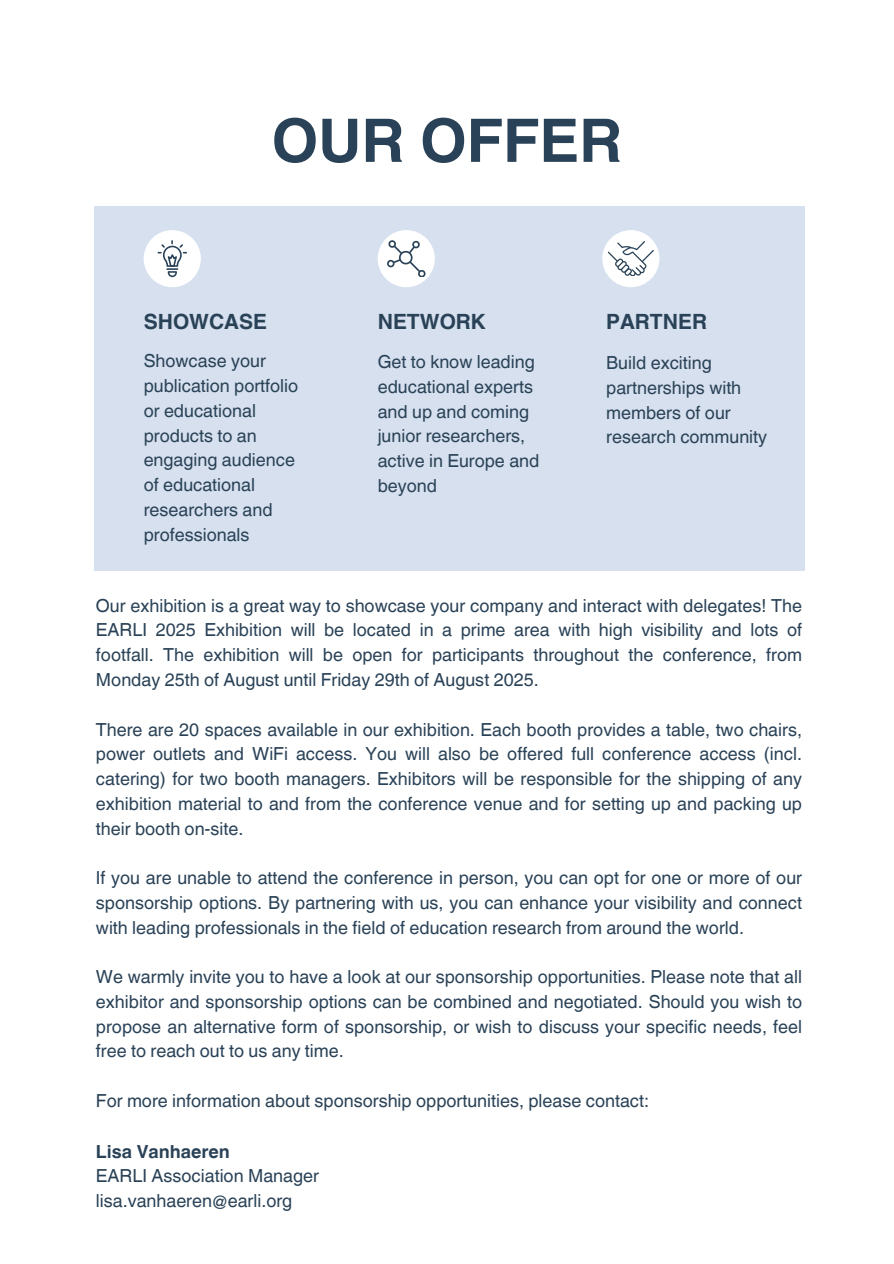
<style>
.page{position:relative;width:894px;height:1264px;background:#fff}
.page>*{position:absolute;margin:0;border:0;box-sizing:border-box;transform-origin:0 0}
.t1{font:700 60px "Helvetica World";color:#2a4257}
.t2{font:700 21px "Helvetica World";color:#2a4257}
.t3{font:18px/24.8px "Helvetica World";color:#2a4257;text-align:justify}
.t4{font:700 18px "Helvetica World";color:#2a4257}
</style>
<div class="page">
<div style="left:94px;top:206px;width:710px;height:364px;background:#d6e0ee"></div>
<div style="left:144px;top:230px;width:57px;height:57px;background:#fff;border-radius:50%"></div>
<svg style="left:157px;top:240px;width:30px;height:37px"></svg>
<div style="left:377px;top:230px;width:58px;height:57px;background:#fff;border-radius:50%"></div>
<svg style="left:387px;top:240px;width:38px;height:37px"></svg>
<div style="left:602px;top:230px;width:57px;height:57px;background:#fff;border-radius:50%"></div>
<svg style="left:607px;top:241px;width:46px;height:35px"></svg>
<p class="t1" style="left:272px;top:92px;width:351px">OUR OFFER</p>
<h1 class="t2" style="left:144px;top:304px;width:125px">SHOWCASE</h1>
<p class="t3" style="left:144px;top:349px;width:156px;text-align:left">Showcase your publication portfolio or educational products to an engaging audience of educational researchers and professionals</p>
<p class="t2" style="left:377px;top:304px;width:110px">NETWORK</p>
<p class="t3" style="left:377px;top:349px;width:163px;text-align:left">Get to know leading educational experts and up and coming junior researchers, active in Europe and beyond</p>
<p class="t2" style="left:606px;top:304px;width:102px">PARTNER</p>
<p class="t3" style="left:606px;top:350px;width:162px;text-align:left">Build exciting partnerships with members of our research community</p>
<p class="t3" style="left:96px;top:593px;width:707px">Our exhibition is a great way to showcase your company and interact with delegates! The EARLI 2025 Exhibition will be located in a prime area with high visibility and lots of footfall. The exhibition will be open for participants throughout the conference, from Monday 25th of August until Friday 29th of August 2025.</p>
<p class="t3" style="left:96px;top:717px;width:707px">There are 20 spaces available in our exhibition. Each booth provides a table, two chairs, power outlets and WiFi access. You will also be offered full conference access (incl. catering) for two booth managers. Exhibitors will be responsible for the shipping of any exhibition material to and from the conference venue and for setting up and packing up their booth on-site.</p>
<h2 class="t3" style="left:96px;top:865px;width:707px">If you are unable to attend the conference in person, you can opt for one or more of our sponsorship options. By partnering with us, you can enhance your visibility and connect with leading professionals in the field of education research from around the world.</h2>
<h2 class="t3" style="left:96px;top:964px;width:707px">We warmly invite you to have a look at our sponsorship opportunities. Please note that all exhibitor and sponsorship options can be combined and negotiated. Should you wish to propose an alternative form of sponsorship, or wish to discuss your specific needs, feel free to reach out to us any time.</h2>
<h2 class="t3" style="left:96px;top:1088px;width:554px">For more information about sponsorship opportunities, please contact:</h2>
<p class="t4" style="left:96px;top:1136px;width:135px">Lisa Vanhaeren</p>
<p class="t3" style="left:96px;top:1163px;width:224px">EARLI Association Manager</p>
<p class="t3" style="left:96px;top:1188px;width:198px">lisa.vanhaeren@earli.org</p>
</div>
